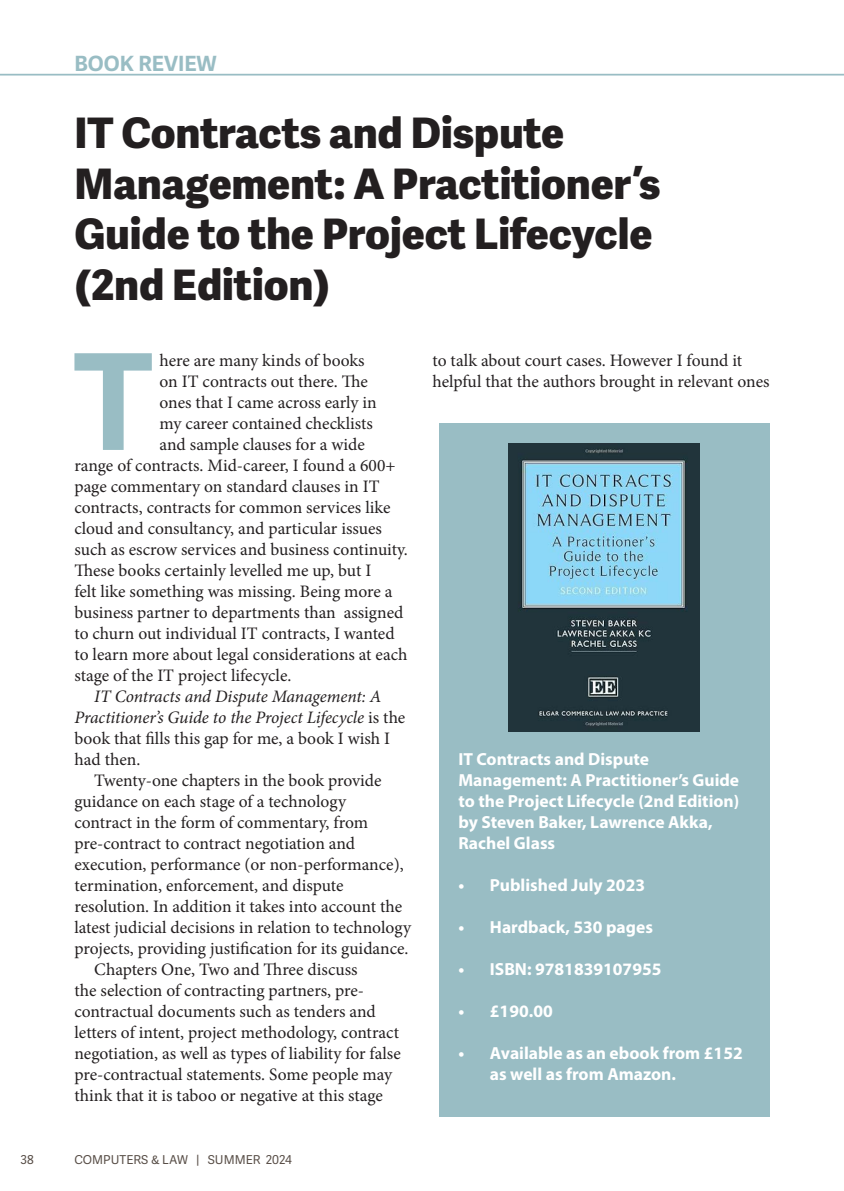
<style>
.page{position:relative;width:844px;height:1191px;background:#fff}
.page>*{position:absolute;margin:0;border:0;box-sizing:border-box;transform-origin:0 0}
.Drop_cap{font:700 133.53px "Adelle Sans";color:#99bdc4}
.Article_title__black{font:800 42px/50.4px "Adelle Sans";color:#231f20}
.t1{font:700 21px "Adelle Sans";color:#99bdc4}
.Text{font:17.5px/21px "Minion Pro";color:#231f20}
.Drop_cap-2{font:17.5px "Minion Pro";color:#231f20}
.Text_heading{font:700 17.5px/21px "Myriad Pro";color:#fff}
.Text-2{font:italic 17.5px/21px "Minion Pro";letter-spacing:-.005em;color:#231f20}
.t2{font:12.25px "Adelle Sans";color:#584e47}
.s1{font-style:normal}
</style>
<div class="page">
<hr style="left:0;top:74px;width:843px;height:2px;background:#99bdc4">
<div style="left:438px;top:423px;width:331px;height:693px;background:#99bdc4"></div>
<img style="left:508px;top:443px;width:191px;height:288px">
<p class="t1" style="left:74px;top:51px;width:144px">BOOK REVIEW</p>
<p class="Article_title__black" style="left:74px;top:109px;width:587px">IT Contracts and Dispute<br>Management: A Practitioner’s<br>Guide to the Project Lifecycle (2nd Edition)</p>
<p class="Drop_cap" style="left:73px;top:322px;width:81px">T</p>
<p class="Drop_cap-2" style="left:159px;top:348px;width:206px">here are many kinds of books</p>
<p class="Drop_cap-2" style="left:159px;top:369px;width:210px">on IT contracts out there. The</p>
<p class="Drop_cap-2" style="left:159px;top:390px;width:219px">ones that I came across early in</p>
<p class="Drop_cap-2" style="left:159px;top:411px;width:215px">my career contained checklists</p>
<p class="Drop_cap-2" style="left:159px;top:432px;width:207px">and sample clauses for a wide</p>
<p class="Drop_cap-2" style="left:74px;top:453px;width:322px">range of contracts. Mid-career, I found a 600+</p>
<p class="Drop_cap-2" style="left:74px;top:474px;width:306px">page commentary on standard clauses in IT</p>
<p class="Drop_cap-2" style="left:74px;top:495px;width:317px">contracts, contracts for common services like</p>
<p class="Drop_cap-2" style="left:74px;top:516px;width:309px">cloud and consultancy, and particular issues</p>
<p class="Drop_cap-2" style="left:74px;top:537px;width:335px">such as escrow services and business continuity.</p>
<p class="Drop_cap-2" style="left:74px;top:558px;width:298px">These books certainly levelled me up, but I</p>
<p class="Drop_cap-2" style="left:74px;top:579px;width:319px">felt like something was missing. Being more a</p>
<p class="Drop_cap-2" style="left:74px;top:600px;width:330px">business partner to departments than assigned</p>
<p class="Drop_cap-2" style="left:74px;top:621px;width:322px">to churn out individual IT contracts, I wanted</p>
<p class="Drop_cap-2" style="left:74px;top:642px;width:334px">to learn more about legal considerations at each</p>
<p class="Drop_cap-2" style="left:74px;top:663px;width:218px">stage of the IT project lifecycle.</p>
<p class="Text-2" style="left:74px;top:686px;width:332px;text-indent:20px">IT Contracts and Dispute Management: A Practitioner’s Guide to the Project Lifecycle <span class="s1">is the book that fills this gap for me, a book I wish I had then.</span></p>
<p class="Text" style="left:74px;top:770px;width:338px;text-indent:20px">Twenty-one chapters in the book provide guidance on each stage of a technology<br>contract in the form of commentary, from pre-contract to contract negotiation and execution, performance (or non-performance), termination, enforcement, and dispute resolution. In addition it takes into account the latest judicial decisions in relation to technology projects, providing justification for its guidance.</p>
<p class="Text" style="left:74px;top:959px;width:328px;text-indent:20px">Chapters One, Two and Three discuss<br>the selection of contracting partners, pre&shy;contractual documents such as tenders and letters of intent, project methodology, contract negotiation, as well as types of liability for false pre-contractual statements. Some people may think that it is taboo or negative at this stage</p>
<p class="t2" style="left:21px;top:1152px;width:15px">38</p>
<p class="t2" style="left:74px;top:1152px;width:219px">COMPUTERS &amp; LAW | SUMMER 2024</p>
<p class="Text" style="left:432px;top:350px;width:338px">to talk about court cases. However I found it helpful that the authors brought in relevant ones</p>
<p class="Text_heading" style="left:458px;top:748px;width:282px">IT Contracts and Dispute<br>Management: A Practitioner’s Guide to the Project Lifecycle (2nd Edition) by Steven Baker, Lawrence Akka,<br>Rachel Glass</p>
<p class="Text_heading" style="left:458px;top:874px;width:188px">• Published July 2023</p>
<p class="Text_heading" style="left:458px;top:916px;width:196px">• Hardback, 530 pages</p>
<p class="Text_heading" style="left:458px;top:958px;width:204px">• ISBN: 9781839107955</p>
<p class="Text_heading" style="left:458px;top:1000px;width:96px">• £190.00</p>
<p class="Text_heading" style="left:490px;top:1042px;width:254px;text-indent:-32px">• Available as an ebook from £152 as well as from Amazon.</p>
</div>
